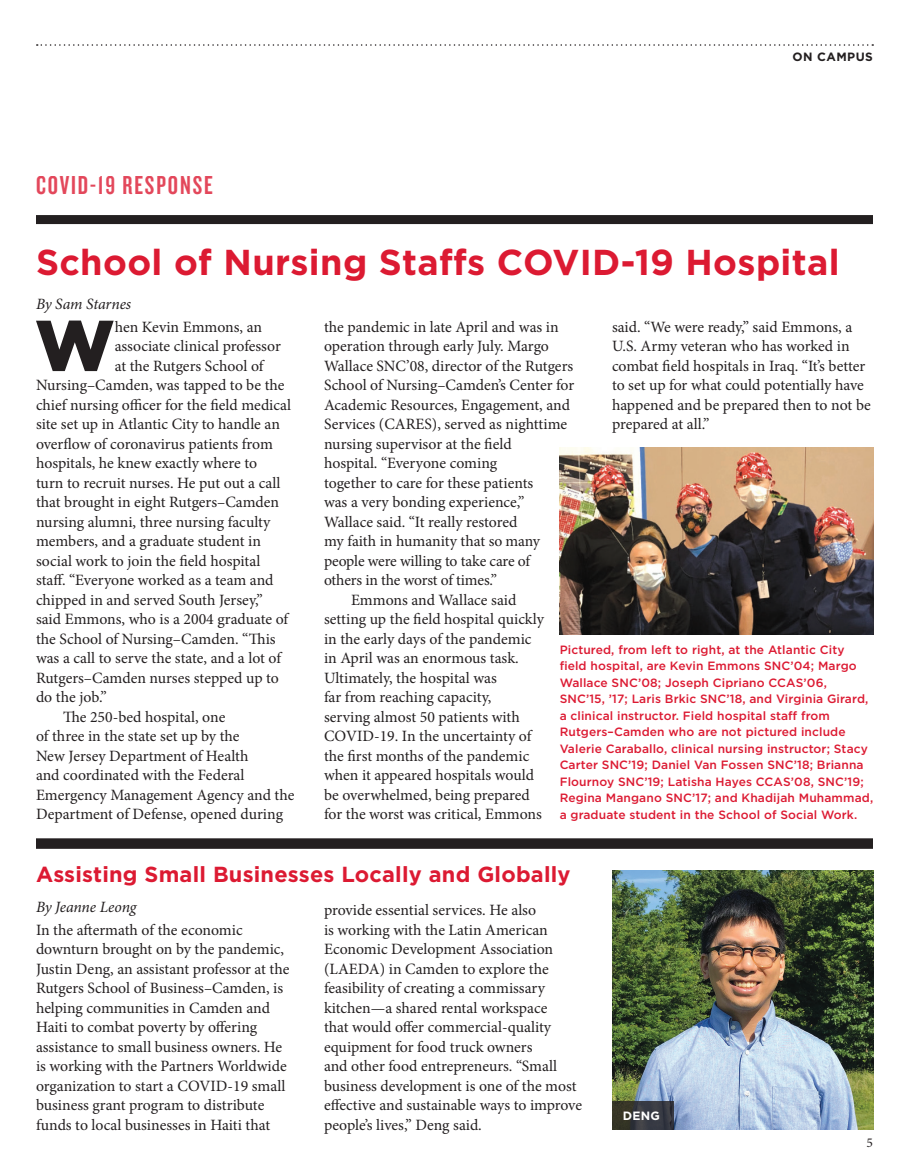
<style>
.page{position:relative;width:918px;height:1175px;background:#fff}
.page>*{position:absolute;margin:0;border:0;box-sizing:border-box;transform-origin:0 0}
.text_indent{font:900 71.4px "Gotham";color:#231f20}
.t1{font:700 36px "Gotham";letter-spacing:.01em;color:#dc1a32}
.t2{font:27px "Knockout HTF48 Featherweight";letter-spacing:.07em;color:#dc1a32}
.t3{font:700 21.75px "Gotham";letter-spacing:.01em;color:#dc1a32}
.text_indent-2{font:15.75px/19.5px "Minion Pro";letter-spacing:-.005em;color:#231f20}
.by_line{font:italic 15.75px "Minion Pro";letter-spacing:-.01em;color:#231f20}
.t4{font:13.5px "Minion Pro";color:#231f20}
.t5{font:500 12px/16.5px "Gotham";letter-spacing:.01em;color:#dc1a32}
.t6{font:700 12px "Gotham";letter-spacing:.04em;color:#231f20}
.graph_text{font:700 12px "Gotham";color:#fff}
</style>
<div class="page">
<svg style="left:37px;top:44px;width:836px;height:2px"></svg>
<div style="left:36px;top:215px;width:837px;height:9px;background:#231f20"></div>
<img style="left:560px;top:447px;width:313px;height:187px">
<div style="left:36px;top:838px;width:837px;height:10px;background:#231f20"></div>
<img style="left:612px;top:870px;width:261px;height:260px">
<svg style="left:612px;top:1101px;width:62px;height:29px;background:#363738"></svg>
<h3 class="t2" style="left:36px;top:172px;width:178px">COVID-19 RESPONSE</h3>
<p class="t6" style="left:792px;top:50px;width:82px">ON CAMPUS</p>
<p class="t1" style="left:36px;top:241px;width:805px">School of Nursing Staffs COVID-19 Hospital</p>
<p class="by_line" style="left:36px;top:293px;width:97px">By Sam Starnes</p>
<p class="text_indent" style="left:35px;top:304px;width:81px">W</p>
<p class="text_indent-2" style="left:115px;top:317px;width:149px">hen Kevin Emmons, an</p>
<p class="text_indent-2" style="left:115px;top:336px;width:168px">associate clinical professor</p>
<p class="text_indent-2" style="left:115px;top:356px;width:150px">at the Rutgers School of</p>
<p class="text_indent-2" style="left:36px;top:375px;width:250px">Nursing–Camden, was tapped to be the</p>
<p class="text_indent-2" style="left:36px;top:395px;width:257px">chief nursing officer for the field medical</p>
<p class="text_indent-2" style="left:36px;top:414px;width:245px">site set up in Atlantic City to handle an</p>
<p class="text_indent-2" style="left:36px;top:434px;width:239px">overflow of coronavirus patients from</p>
<p class="text_indent-2" style="left:36px;top:453px;width:223px">hospitals, he knew exactly where to</p>
<p class="text_indent-2" style="left:36px;top:473px;width:246px">turn to recruit nurses. He put out a call</p>
<p class="text_indent-2" style="left:36px;top:492px;width:245px">that brought in eight Rutgers–Camden</p>
<p class="text_indent-2" style="left:36px;top:512px;width:236px">nursing alumni, three nursing faculty</p>
<p class="text_indent-2" style="left:36px;top:531px;width:227px">members, and a graduate student in</p>
<p class="text_indent-2" style="left:36px;top:551px;width:226px">social work to join the field hospital</p>
<p class="text_indent-2" style="left:36px;top:570px;width:239px">staff. “Everyone worked as a team and</p>
<p class="text_indent-2" style="left:36px;top:590px;width:228px">chipped in and served South Jersey,”</p>
<p class="text_indent-2" style="left:36px;top:609px;width:254px">said Emmons, who is a 2004 graduate of</p>
<p class="text_indent-2" style="left:36px;top:629px;width:241px">the School of Nursing–Camden. “This</p>
<p class="text_indent-2" style="left:36px;top:648px;width:247px">was a call to serve the state, and a lot of</p>
<p class="text_indent-2" style="left:36px;top:668px;width:244px">Rutgers–Camden nurses stepped up to</p>
<p class="text_indent-2" style="left:36px;top:687px;width:72px">do the job.”</p>
<p class="text_indent-2" style="left:36px;top:707px;width:260px;text-indent:27px">The 250-bed hospital, one<br>of three in the state set up by the<br>New Jersey Department of Health<br>and coordinated with the Federal<br>Emergency Management Agency and the<br>Department of Defense, opened during</p>
<p class="text_indent-2" style="left:612px;top:317px;width:260px">said. “We were ready,” said Emmons, a U.S. Army veteran who has worked in combat field hospitals in Iraq. “It’s better to set up for what could potentially have happened and be prepared then to not be prepared at all.”</p>
<p class="text_indent-2" style="left:324px;top:317px;width:252px">the pandemic in late April and was in operation through early July. Margo Wallace SNC’08, director of the Rutgers School of Nursing–Camden’s Center for Academic Resources, Engagement, and Services (CARES), served as nighttime nursing supervisor at the field<br>hospital. “Everyone coming<br>together to care for these patients<br>was a very bonding experience,” Wallace said. “It really restored<br>my faith in humanity that so many people were willing to take care of<br>others in the worst of times.”</p>
<p class="text_indent-2" style="left:324px;top:590px;width:221px;text-indent:27px">Emmons and Wallace said setting up the field hospital quickly in the early days of the pandemic in April was an enormous task.<br>Ultimately, the hospital was<br>far from reaching capacity,<br>serving almost 50 patients with<br>COVID-19. In the uncertainty of the first months of the pandemic when it appeared hospitals would be overwhelmed, being prepared for the worst was critical, Emmons</p>
<p class="t5" style="left:560px;top:641px;width:315px">Pictured, from left to right, at the Atlantic City field hospital, are Kevin Emmons SNC’04; Margo Wallace SNC’08; Joseph Cipriano CCAS’06, SNC’15, ’17; Laris Brkic SNC’18, and Virginia Girard, a clinical instructor. Field hospital staff from Rutgers–Camden who are not pictured include Valerie Caraballo, clinical nursing instructor; Stacy Carter SNC’19; Daniel Van Fossen SNC’18; Brianna Flournoy SNC’19; Latisha Hayes CCAS’08, SNC’19; Regina Mangano SNC’17; and Khadijah Muhammad, a graduate student in the School of Social Work.</p>
<p class="t3" style="left:36px;top:862px;width:536px">Assisting Small Businesses Locally and Globally</p>
<p class="by_line" style="left:36px;top:896px;width:102px">By Jeanne Leong</p>
<p class="text_indent-2" style="left:36px;top:920px;width:255px">In the aftermath of the economic downturn brought on by the pandemic, Justin Deng, an assistant professor at the Rutgers School of Business–Camden, is helping communities in Camden and Haiti to combat poverty by offering assistance to small business owners. He is working with the Partners Worldwide organization to start a COVID-19 small business grant program to distribute funds to local businesses in Haiti that</p>
<p class="text_indent-2" style="left:324px;top:900px;width:260px">provide essential services. He also<br>is working with the Latin American Economic Development Association (LAEDA) in Camden to explore the feasibility of creating a commissary kitchen—a shared rental workspace<br>that would offer commercial-quality equipment for food truck owners<br>and other food entrepreneurs. “Small business development is one of the most effective and sustainable ways to improve people’s lives,” Deng said.</p>
<p class="graph_text" style="left:623px;top:1108px;width:39px">DENG</p>
<p class="t4" style="left:867px;top:1133px;width:8px">5</p>
</div>
